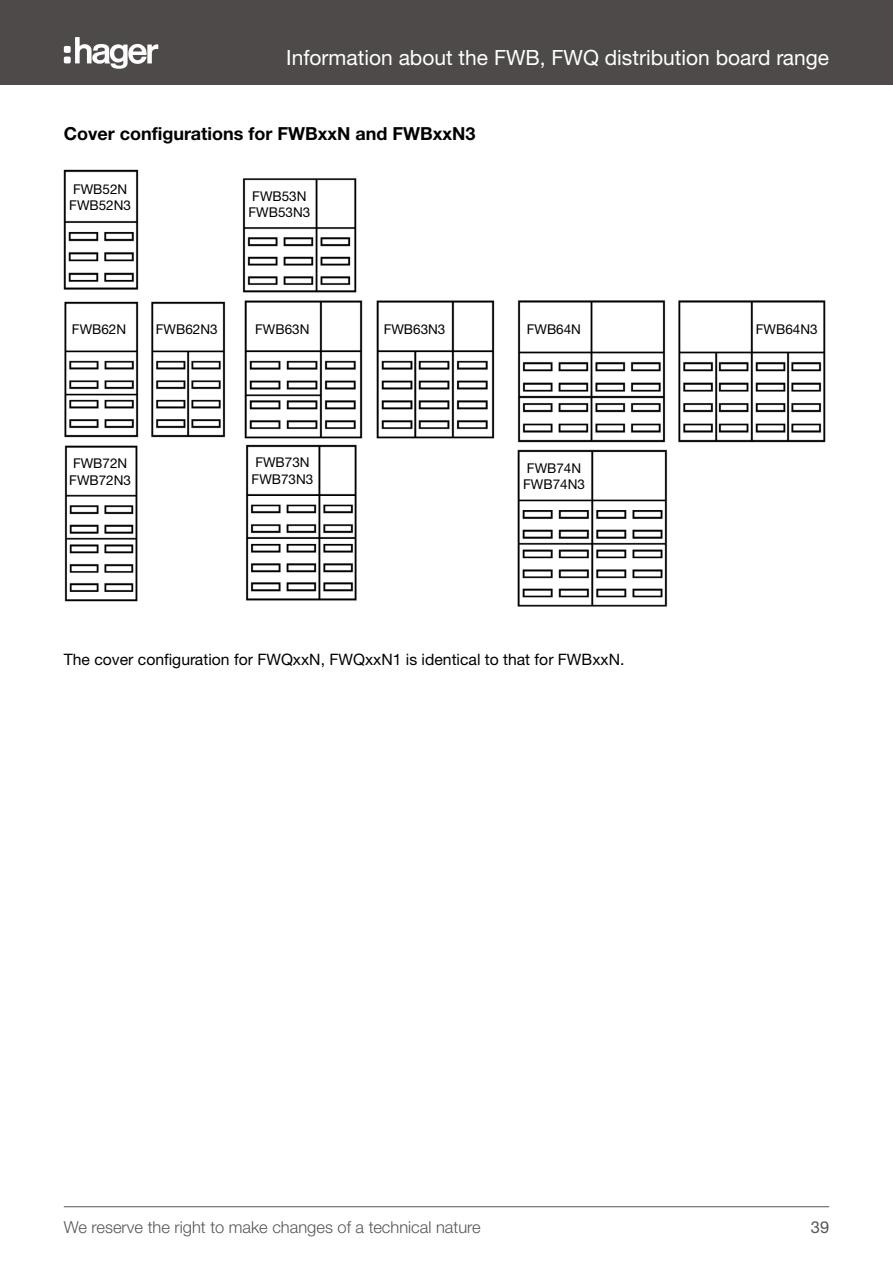
<style>
.page{position:relative;width:893px;height:1263px;background:#fff}
.page>*{position:absolute;margin:0;border:0;box-sizing:border-box;transform-origin:0 0}
.t1{font:21px "Helvetica Neue LTW1 G";color:#fff}
.t2{font:700 18px "Helvetica Neue LTW1 G";color:#000}
.t3{font:300 16.5px "Helvetica Neue LTW1 G";color:#575756}
.t4{font:16.5px "Helvetica Neue LTW1 G";color:#575756}
.t5{font:15.75px "Helvetica Neue LTW1 G";color:#000}
.t6{font:13.5px/16.2px "Helvetica Neue LTW1 G";color:#000}
</style>
<div class="page">
<div style="left:0;top:0;width:890px;height:85px;background:#4d4a49"></div>
<svg style="left:75px;top:37px;width:83px;height:32px"></svg>
<div style="left:64px;top:46px;width:7px;height:7px;background:#fefefe;border-radius:2px"></div>
<div style="left:64px;top:57px;width:7px;height:6px;background:#fefefe;border-radius:2px"></div>
<hr style="left:64px;top:1206px;width:765px;height:1px;background:#575756">
<hr style="left:889px;top:0;width:4px;height:85px;background:#4d4a49">
<img style="left:64px;top:169px;width:762px;height:438px">
<h1 class="t1" style="left:286px;top:44px;width:544px">Information about the FWB, FWQ distribution board range</h1>
<h2 class="t2" style="left:64px;top:123px;width:413px">Cover configurations for FWBxxN and FWBxxN3</h2>
<p class="t6" style="left:69px;top:181px;width:63px">FWB52N<br>FWB52N3</p>
<p class="t6" style="left:248px;top:188px;width:63px">FWB53N<br>FWB53N3</p>
<p class="t6" style="left:72px;top:321px;width:56px">FWB62N</p>
<p class="t6" style="left:156px;top:321px;width:63px">FWB62N3</p>
<p class="t6" style="left:255px;top:321px;width:56px">FWB63N</p>
<p class="t6" style="left:384px;top:321px;width:63px">FWB63N3</p>
<p class="t6" style="left:527px;top:321px;width:56px">FWB64N</p>
<p class="t6" style="left:756px;top:321px;width:63px">FWB64N3</p>
<p class="t6" style="left:69px;top:455px;width:63px">FWB72N<br>FWB72N3</p>
<p class="t6" style="left:252px;top:454px;width:63px">FWB73N<br>FWB73N3</p>
<p class="t6" style="left:523px;top:459px;width:63px">FWB74N<br>FWB74N3</p>
<p class="t5" style="left:64px;top:649px;width:562px">The cover configuration for FWQxxN, FWQxxN1 is identical to that for FWBxxN.</p>
<p class="t3" style="left:64px;top:1217px;width:418px">We reserve the right to make changes of a technical nature</p>
<p class="t4" style="left:811px;top:1217px;width:20px">39</p>
</div>
